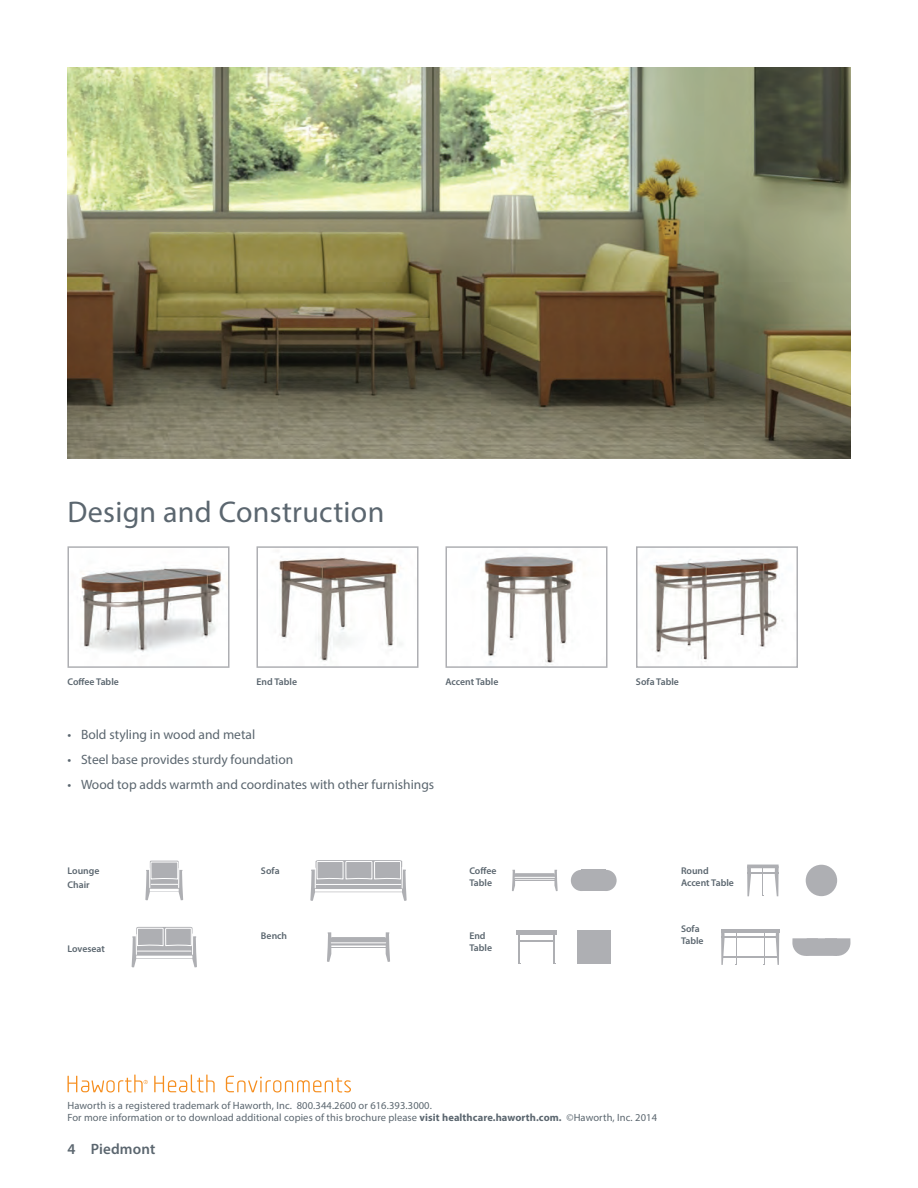
<style>
.page{position:relative;width:918px;height:1188px;background:#fff}
.page>*{position:absolute;margin:0;border:0;box-sizing:border-box;transform-origin:0 0}
.t1{font:30px "Myriad Pro";letter-spacing:.01em;color:#5b666f}
.t2{font:600 15px "Myriad Pro";letter-spacing:.01em;color:#5b666f}
.t3{font:13.5px "Myriad Pro";color:#5b666f}
.t4{font:10.5px/12px "Myriad Pro";letter-spacing:.01em;color:#5b666f}
.t5{font:600 9.75px/12px "Myriad Pro";color:#5b666f}
.s1{font-weight:700}
</style>
<div class="page">
<img style="left:484px;top:555px;width:92px;height:108px">
<div style="left:446px;top:546px;width:162px;height:122px;border:2px solid #aeafb3"></div>
<img style="left:653px;top:558px;width:130px;height:104px">
<div style="left:636px;top:546px;width:162px;height:122px;border:2px solid #aeafb3"></div>
<img style="left:271px;top:556px;width:131px;height:105px">
<div style="left:256px;top:546px;width:162px;height:122px;border:2px solid #aeafb3"></div>
<svg style="left:145px;top:861px;width:38px;height:39px"></svg>
<svg style="left:310px;top:860px;width:97px;height:41px"></svg>
<svg style="left:512px;top:870px;width:46px;height:21px"></svg>
<hr style="left:514px;top:881px;width:41px;height:1px;background:#aeafb3">
<hr style="left:515px;top:877px;width:39px;height:1px;background:#fff">
<div style="left:571px;top:870px;width:21px;height:21px;background:#aeafb3;border-radius:50%"></div>
<div style="left:595px;top:870px;width:22px;height:21px;background:#aeafb3;border-radius:50%"></div>
<div style="left:581px;top:870px;width:25px;height:21px;background:#aeafb3"></div>
<hr style="left:747px;top:865px;width:32px;height:3px;background:#aeafb3">
<hr style="left:747px;top:872px;width:32px;height:2px;background:#aeafb3">
<svg style="left:747px;top:868px;width:4px;height:28px"></svg>
<svg style="left:775px;top:866px;width:4px;height:30px"></svg>
<hr style="left:763px;top:866px;width:1px;height:30px;background:#aeafb3">
<div style="left:806px;top:865px;width:31px;height:31px;background:#aeafb3;border-radius:50%"></div>
<svg style="left:132px;top:927px;width:65px;height:40px"></svg>
<svg style="left:327px;top:932px;width:63px;height:30px"></svg>
<hr style="left:330px;top:948px;width:57px;height:1px;background:#aeafb3">
<hr style="left:331px;top:943px;width:55px;height:1px;background:#fff">
<div style="left:517px;top:930px;width:40px;height:5px;background:#aeafb3"></div>
<hr style="left:519px;top:940px;width:35px;height:1px;background:#aeafb3">
<svg style="left:518px;top:935px;width:2px;height:29px"></svg>
<svg style="left:553px;top:935px;width:3px;height:29px"></svg>
<div style="left:577px;top:930px;width:34px;height:34px;background:#aeafb3"></div>
<hr style="left:721px;top:929px;width:58px;height:4px;background:#aeafb3">
<hr style="left:721px;top:936px;width:58px;height:1px;background:#aeafb3">
<svg style="left:721px;top:933px;width:4px;height:32px"></svg>
<svg style="left:776px;top:933px;width:3px;height:32px"></svg>
<hr style="left:736px;top:932px;width:1px;height:32px;background:#aeafb3">
<hr style="left:764px;top:932px;width:1px;height:32px;background:#aeafb3">
<hr style="left:722px;top:956px;width:57px;height:2px;background:#aeafb3">
<svg style="left:792px;top:938px;width:58px;height:18px"></svg>
<img style="left:79px;top:566px;width:148px;height:86px">
<div style="left:68px;top:546px;width:162px;height:122px;border:2px solid #aeafb3"></div>
<img style="left:68px;top:68px;width:782px;height:391px">
<svg style="left:154px;top:1075px;width:61px;height:18px"></svg>
<svg style="left:226px;top:1076px;width:125px;height:17px"></svg>
<svg style="left:68px;top:1075px;width:80px;height:18px"></svg>
<h1 class="t1" style="left:68px;top:493px;width:318px">Design and Construction</h1>
<p class="t5" style="left:68px;top:676px;width:53px">Coffee Table</p>
<p class="t5" style="left:256px;top:676px;width:42px">End Table</p>
<p class="t5" style="left:446px;top:676px;width:54px">Accent Table</p>
<p class="t5" style="left:636px;top:676px;width:44px">Sofa Table</p>
<p class="t3" style="left:68px;top:726px;width:189px">• Bold styling in wood and metal</p>
<p class="t3" style="left:68px;top:751px;width:227px">• Steel base provides sturdy foundation</p>
<p class="t3" style="left:68px;top:776px;width:368px">• Wood top adds warmth and coordinates with other furnishings</p>
<p class="t5" style="left:68px;top:864px;width:33px;line-height:13.5px">Lounge<br>Chair</p>
<p class="t5" style="left:68px;top:943px;width:39px">Loveseat</p>
<p class="t5" style="left:261px;top:865px;width:20px">Sofa</p>
<p class="t5" style="left:261px;top:929px;width:28px">Bench</p>
<p class="t5" style="left:469px;top:865px;width:29px">Coffee<br>Table</p>
<p class="t5" style="left:469px;top:929px;width:24px">End<br>Table</p>
<p class="t5" style="left:681px;top:865px;width:54px">Round<br>Accent Table</p>
<p class="t5" style="left:681px;top:922px;width:24px">Sofa<br>Table</p>
<p class="t4" style="left:68px;top:1099px;width:591px">Haworth is a registered trademark of Haworth, Inc. 800.344.2600 or 616.393.3000.<br>For more information or to download additional copies of this brochure please <span class="s1">visit healthcare.haworth.com.</span> ©Haworth, Inc. 2014</p>
<h2 class="t2" style="left:68px;top:1139px;width:89px">4 Piedmont</h2>
</div>
